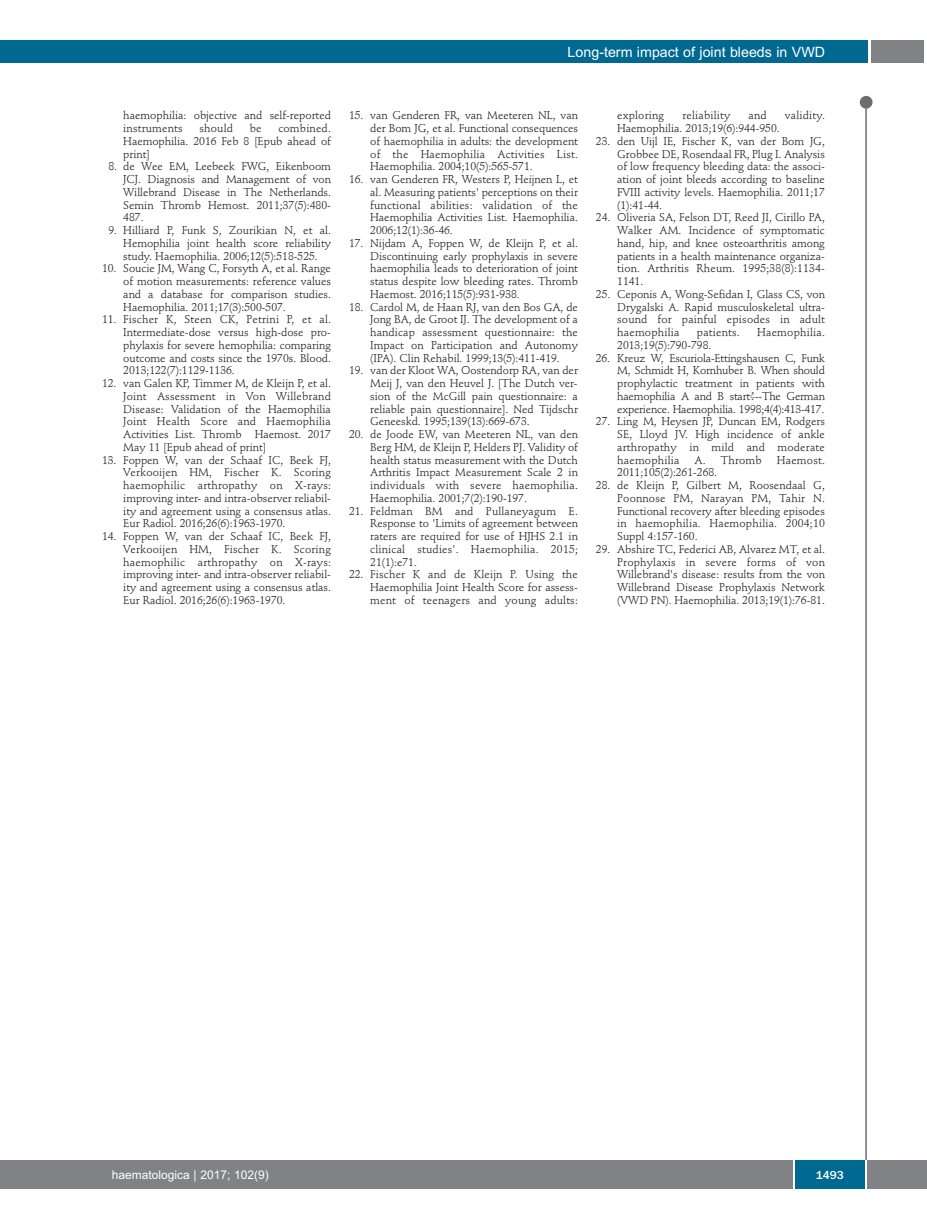
<style>
.page{position:relative;width:927px;height:1225px;background:#fff}
.page>*{position:absolute;margin:0;border:0;box-sizing:border-box;transform-origin:0 0}
.t1{font:14.25px "Arial";color:#fff}
.t2{font:12px "Arial";color:#fff}
.t3{font:500 12px "Franklin Gothic";color:#fff}
.t4{font:11.25px/12.8px "Stempel Schneidler";letter-spacing:-.005em;color:#231f20;text-align:justify}
.t5{font:11.25px "Stempel Schneidler";letter-spacing:.015em;color:#231f20}
</style>
<div class="page">
<div style="left:860px;top:96px;width:12px;height:13px;background:#6c6d70;border-radius:50%"></div>
<hr style="left:865px;top:98px;width:2px;height:1062px;background:#6c6d70">
<div style="left:871px;top:40px;width:52px;height:22px;background:#808285"></div>
<div style="left:18px;top:40px;width:849px;height:22px;background:#006991"></div>
<div style="left:17px;top:1160px;width:910px;height:28px;background:#808285"></div>
<div style="left:795px;top:1160px;width:70px;height:28px;background:#006991"></div>
<hr style="left:793px;top:1160px;width:2px;height:28px;background:#fff">
<hr style="left:865px;top:1160px;width:2px;height:28px;background:#fff">
<div style="left:0;top:40px;width:19px;height:22px;background:#006991"></div>
<div style="left:0;top:1160px;width:18px;height:28px;background:#808285"></div>
<p class="t1" style="left:568px;top:44px;width:259px">Long-term impact of joint bleeds in VWD</p>
<p class="t4" style="left:123px;top:110px;width:209px">haemophilia: objective and self-reported instruments</p>
<p class="t4" style="left:123px;top:123px;width:209px;text-indent:155px">combined.<br>Haemophilia. 2016 Feb 8 [Epub ahead of print]</p>
<p class="t4" style="left:123px;top:161px;width:209px;text-indent:-15px">8. de Wee EM, Leebeek FWG, Eikenboom JCJ. Diagnosis and Management of von Willebrand Disease in The Netherlands.<br>Semin Thromb Hemost. 2011;37(5):480- 487.</p>
<p class="t4" style="left:123px;top:225px;width:209px;text-indent:-15px">9. Hilliard P, Funk S, Zourikian N, et al.<br>Hemophilia joint health score reliability study. Haemophilia. 2006;12(5):518-525.</p>
<p class="t4" style="left:123px;top:263px;width:209px;text-indent:-21px">10. Soucie JM, Wang C, Forsyth A, et al. Range of motion measurements: reference values and a database for comparison studies.<br>Haemophilia. 2011;17(3):500-507.</p>
<p class="t4" style="left:123px;top:314px;width:209px;text-indent:-21px">11. Fischer K, Steen CK, Petrini P, et al.<br>Intermediate-dose versus high-dose pro&shy;phylaxis for severe hemophilia: comparing outcome and costs since the 1970s. Blood.<br>2013;122(7):1129-1136.</p>
<p class="t4" style="left:123px;top:378px;width:209px;text-indent:-21px">12. van Galen KP, Timmer M, de Kleijn P, et al.<br>Joint Assessment in Von Willebrand Disease: Validation of the Haemophilia Joint Health Score and Haemophilia Activities List. Thromb Haemost. 2017<br>May 11 [Epub ahead of print]</p>
<p class="t4" style="left:123px;top:454px;width:209px;text-indent:-21px">13. Foppen W, van der Schaaf IC, Beek FJ, Verkooijen HM, Fischer K. Scoring haemophilic arthropathy on X-rays: improving inter- and intra-observer reliabil&shy;ity and agreement using a consensus atlas.<br>Eur Radiol. 2016;26(6):1963-1970.</p>
<p class="t4" style="left:123px;top:531px;width:209px;text-indent:-21px">14. Foppen W, van der Schaaf IC, Beek FJ, Verkooijen HM, Fischer K. Scoring haemophilic arthropathy on X-rays: improving inter- and intra-observer reliabil&shy;ity and agreement using a consensus atlas.<br>Eur Radiol. 2016;26(6):1963-1970.</p>
<p class="t4" style="left:199px;top:123px;width:35px">should</p>
<p class="t4" style="left:250px;top:123px;width:13px">be</p>
<p class="t4" style="left:370px;top:110px;width:209px;text-indent:-21px">15. van Genderen FR, van Meeteren NL, van der Bom JG, et al. Functional consequences of haemophilia in adults: the development of the Haemophilia Activities List.<br>Haemophilia. 2004;10(5):565-571.</p>
<p class="t4" style="left:370px;top:174px;width:209px;text-indent:-21px">16. van Genderen FR, Westers P, Heijnen L, et al. Measuring patients' perceptions on their functional abilities: validation of the Haemophilia Activities List. Haemophilia.<br>2006;12(1):36-46.</p>
<p class="t4" style="left:370px;top:238px;width:209px;text-indent:-21px">17. Nijdam A, Foppen W, de Kleijn P, et al.<br>Discontinuing early prophylaxis in severe haemophilia leads to deterioration of joint status despite low bleeding rates. Thromb Haemost. 2016;115(5):931-938.</p>
<p class="t4" style="left:370px;top:301px;width:209px;text-indent:-21px">18. Cardol M, de Haan RJ, van den Bos GA, de Jong BA, de Groot IJ. The development of a handicap assessment questionnaire: the Impact on Participation and Autonomy (IPA). Clin Rehabil. 1999;13(5):411-419.</p>
<p class="t4" style="left:370px;top:365px;width:209px;text-indent:-21px">19. van der Kloot WA, Oostendorp RA, van der Meij J, van den Heuvel J. [The Dutch ver&shy;sion of the McGill pain questionnaire: a reliable pain questionnaire]. Ned Tijdschr Geneeskd. 1995;139(13):669-673.</p>
<p class="t4" style="left:370px;top:429px;width:209px;text-indent:-21px">20. de Joode EW, van Meeteren NL, van den Berg HM, de Kleijn P, Helders PJ. Validity of health status measurement with the Dutch Arthritis Impact Measurement Scale 2 in individuals with severe haemophilia.<br>Haemophilia. 2001;7(2):190-197.</p>
<p class="t4" style="left:370px;top:505px;width:209px;text-indent:-21px">21. Feldman BM and Pullaneyagum E.<br>Response to 'Limits of agreement between raters are required for use of HJHS 2.1 in clinical studies'. Haemophilia. 2015; 21(1):e71.</p>
<p class="t4" style="left:370px;top:569px;width:209px;text-indent:-21px">22. Fischer K and de Kleijn P. Using the Haemophilia Joint Health Score for assess&shy;ment of teenagers and young adults:</p>
<p class="t5" style="left:617px;top:111px;width:48px">exploring</p>
<p class="t5" style="left:682px;top:111px;width:49px">reliability</p>
<p class="t4" style="left:748px;top:110px;width:20px">and</p>
<p class="t5" style="left:785px;top:111px;width:42px">validity.</p>
<p class="t4" style="left:617px;top:123px;width:164px">Haemophilia. 2013;19(6):944-950.</p>
<p class="t4" style="left:617px;top:136px;width:209px;text-indent:-21px">23. den Uijl IE, Fischer K, van der Bom JG, Grobbee DE, Rosendaal FR, Plug I. Analysis of low frequency bleeding data: the associ&shy;ation of joint bleeds according to baseline FVIII activity levels. Haemophilia. 2011;17 (1):41-44.</p>
<p class="t4" style="left:617px;top:212px;width:209px;text-indent:-21px">24. Oliveria SA, Felson DT, Reed JI, Cirillo PA, Walker AM. Incidence of symptomatic hand, hip, and knee osteoarthritis among patients in a health maintenance organiza&shy;tion. Arthritis Rheum. 1995;38(8):1134- 1141.</p>
<p class="t4" style="left:617px;top:289px;width:209px;text-indent:-21px">25. Ceponis A, Wong-Sefidan I, Glass CS, von Drygalski A. Rapid musculoskeletal ultra&shy;sound for painful episodes in adult haemophilia</p>
<p class="t5" style="left:697px;top:327px;width:44px">patients.</p>
<p class="t5" style="left:757px;top:327px;width:69px">Haemophilia.</p>
<p class="t4" style="left:617px;top:340px;width:96px">2013;19(5):790-798.</p>
<p class="t4" style="left:617px;top:352px;width:209px;text-indent:-21px">26. Kreuz W, Escuriola-Ettingshausen C, Funk M, Schmidt H, Kornhuber B. When should prophylactic treatment in patients with haemophilia A and B start?--The German experience. Haemophilia. 1998;4(4):413-417.</p>
<p class="t4" style="left:617px;top:416px;width:209px;text-indent:-21px">27. Ling M, Heysen JP, Duncan EM, Rodgers SE, Lloyd JV. High incidence of ankle arthropathy in mild and moderate haemophilia</p>
<p class="t4" style="left:694px;top:454px;width:69px">A. Thromb</p>
<p class="t5" style="left:777px;top:455px;width:50px">Haemost.</p>
<p class="t4" style="left:617px;top:467px;width:102px">2011;105(2):261-268.</p>
<p class="t4" style="left:617px;top:480px;width:209px;text-indent:-21px">28. de Kleijn P, Gilbert M, Roosendaal G, Poonnose PM, Narayan PM, Tahir N.<br>Functional recovery after bleeding episodes in haemophilia. Haemophilia. 2004;10<br>Suppl 4:157-160.</p>
<p class="t4" style="left:617px;top:544px;width:209px;text-indent:-21px">29. Abshire TC, Federici AB, Alvarez MT, et al.<br>Prophylaxis in severe forms of von Willebrand's disease: results from the von Willebrand Disease Prophylaxis Network (VWD PN). Haemophilia. 2013;19(1):76-81.</p>
<p class="t2" style="left:112px;top:1167px;width:158px">haematologica | 2017; 102(9)</p>
<p class="t3" style="left:816px;top:1167px;width:30px">1493</p>
</div>
